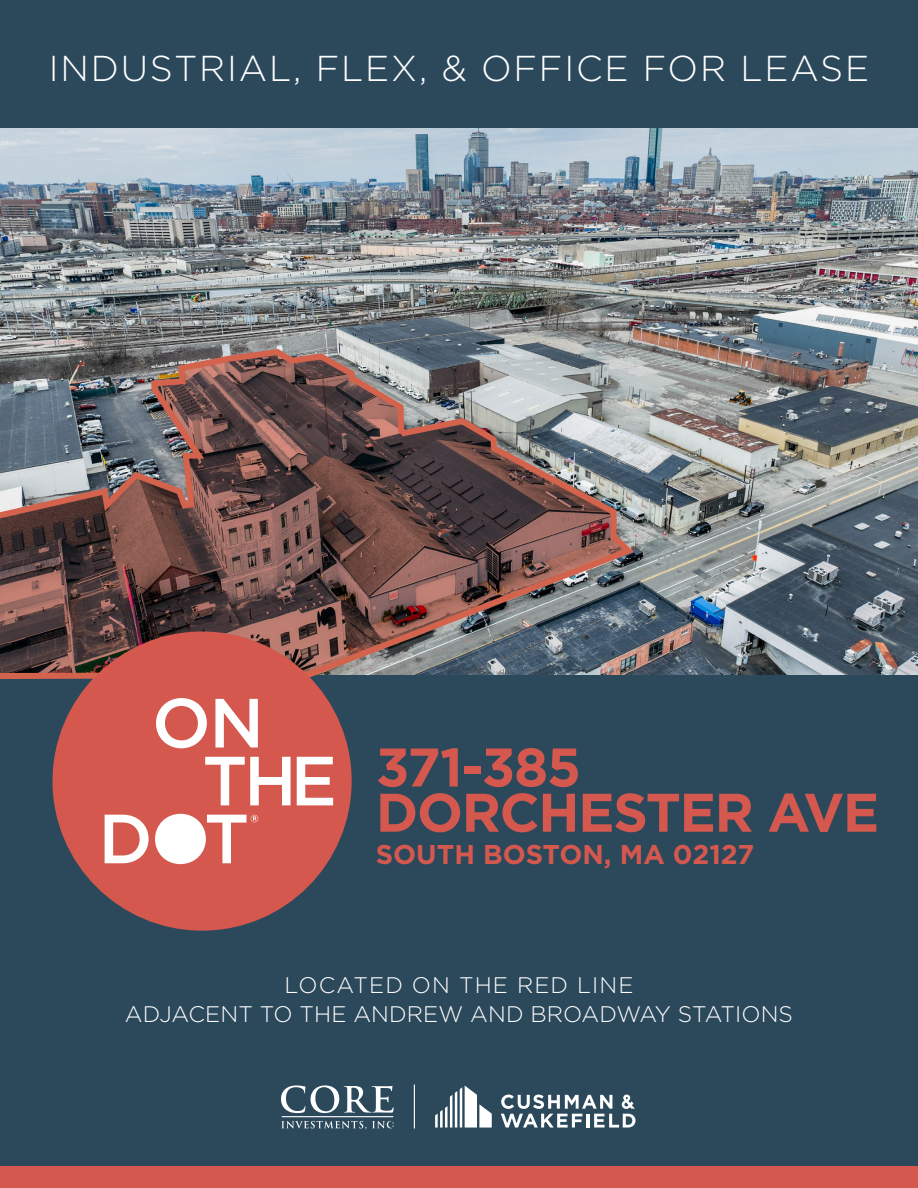
<style>
.page{position:relative;width:918px;height:1188px;background:#fff}
.page>*{position:absolute;margin:0;border:0;box-sizing:border-box;transform-origin:0 0}
.t1{font:700 54.3px/45.3px "Gotham";letter-spacing:-.025em;color:#d4584e}
.t2{font:300 36px "Gotham";letter-spacing:.05em;color:#fff}
.t3{font:700 27.15px "Gotham";color:#d4584e}
.t4{font:300 22.5px/28.5px "Gotham";letter-spacing:.005em;color:#fff;text-align:center}
</style>
<div class="page">
<img style="left:0;top:127px;width:918px;height:548px">
<div style="left:0;top:675px;width:918px;height:513px;background:#2c495c"></div>
<div style="left:0;top:0;width:918px;height:127px;background:#2c495c"></div>
<svg style="left:281px;top:1085px;width:24px;height:28px"></svg>
<svg style="left:281px;top:1121px;width:113px;height:8px"></svg>
<svg style="left:311px;top:1085px;width:83px;height:28px"></svg>
<hr style="left:282px;top:1116px;width:111px;height:1px;background:#fff">
<hr style="left:414px;top:1085px;width:1px;height:44px;background:#fff">
<svg style="left:435px;top:1085px;width:57px;height:43px"></svg>
<svg style="left:501px;top:1095px;width:135px;height:33px"></svg>
<div style="left:0;top:1166px;width:918px;height:22px;background:#d4584e"></div>
<img style="left:0;top:346px;width:640px;height:336px">
<div style="left:53px;top:631px;width:299px;height:300px;background:#d4584e;border-radius:50%"></div>
<svg style="left:205px;top:757px;width:128px;height:48px"></svg>
<svg style="left:156px;top:698px;width:102px;height:50px"></svg>
<svg style="left:105px;top:814px;width:153px;height:50px"></svg>
<p class="t2" style="left:49px;top:45px;width:822px">INDUSTRIAL, FLEX, &amp; OFFICE FOR LEASE</p>
<p class="t1" style="left:376px;top:744px;width:505px">371-385<br>DORCHESTER AVE</p>
<p class="t3" style="left:376px;top:837px;width:380px">SOUTH BOSTON, MA 02127</p>
<p class="t4" style="left:125px;top:971px;width:670px">LOCATED ON THE RED LINE<br>ADJACENT TO THE ANDREW AND BROADWAY STATIONS</p>
</div>
